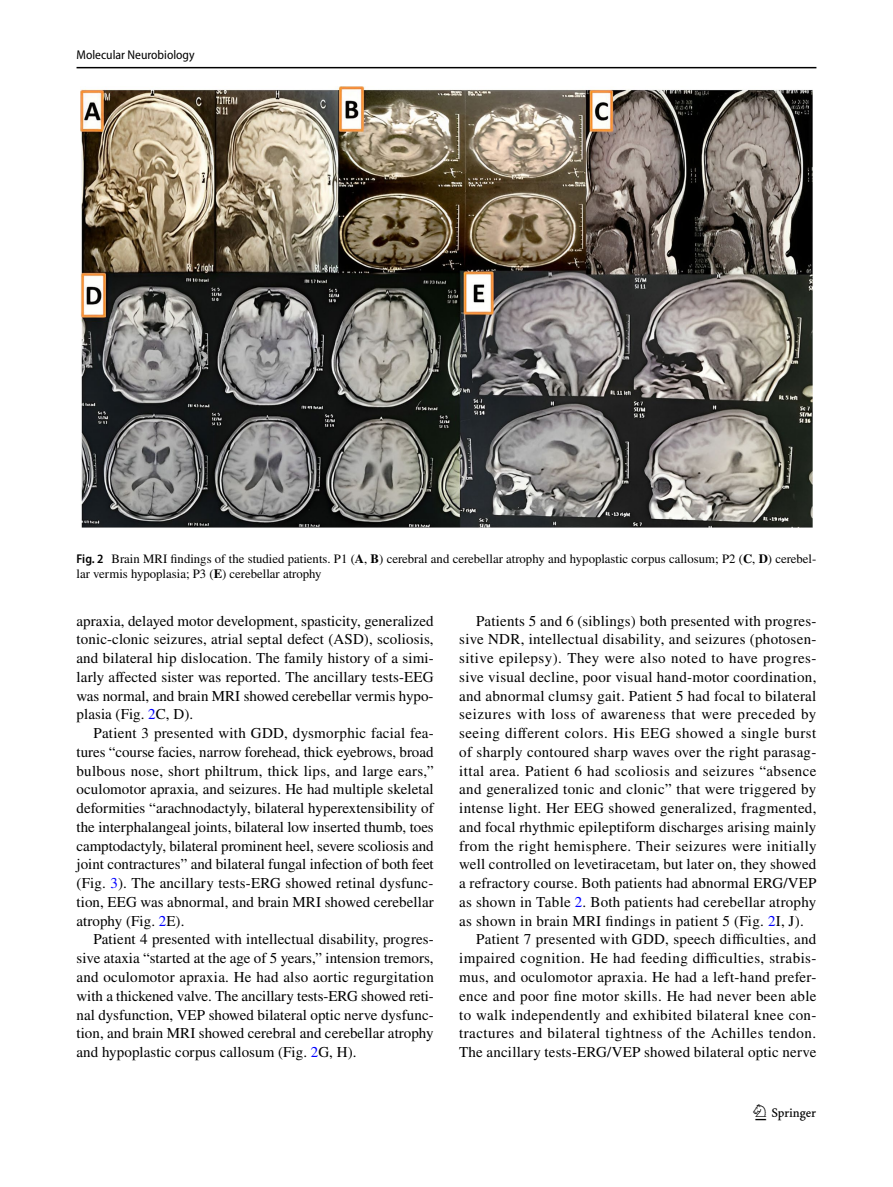
<style>
.page{position:relative;width:893px;height:1187px;background:#fff}
.page>*{position:absolute;margin:0;border:0;box-sizing:border-box;transform-origin:0 0}
.t1{font:22.5px "Springnew Regular 3";color:#000}
.t2{font:15px/18.8px "STIX";letter-spacing:.02em;color:#000;text-align:justify}
.t3{font:12.75px/15px "STIX";color:#000}
.t4{font:semi-condensed 12.75px "Myriad Pro";color:#000}
.s1{font-family:"Myriad Pro";font-weight:600;font-stretch:semi-condensed}
.s2{font-weight:700}
.s3{color:#00f}
</style>
<div class="page">
<hr style="left:77px;top:67px;width:739px;height:1px;background:#000">
<img style="left:81px;top:87px;width:731px;height:441px">
<p class="t4" style="left:77px;top:48px;width:120px">Molecular Neurobiology</p>
<p class="t3" style="left:77px;top:552px;width:741px"><span class="s1">Fig. 2</span> Brain MRI findings of the studied patients. P1 (<span class="s2">A</span>, <span class="s2">B</span>) cerebral and cerebellar atrophy and hypoplastic corpus callosum; P2 (<span class="s2">C</span>, <span class="s2">D</span>) cerebel&shy;lar vermis hypoplasia; P3 (<span class="s2">E</span>) cerebellar atrophy</p>
<p class="t2" style="left:77px;top:612px;width:359px">apraxia, delayed motor development, spasticity, generalized tonic-clonic seizures, atrial septal defect (ASD), scoliosis, and bilateral hip dislocation. The family history of a simi&shy;larly affected sister was reported. The ancillary tests-EEG was normal, and brain MRI showed cerebellar vermis hypo&shy;plasia (Fig. <span class="s3">2</span>C, D).</p>
<p class="t2" style="left:77px;top:724px;width:359px;text-indent:17px">Patient 3 presented with GDD, dysmorphic facial fea&shy;tures “course facies, narrow forehead, thick eyebrows, broad bulbous nose, short philtrum, thick lips, and large ears,” oculomotor apraxia, and seizures. He had multiple skeletal deformities “arachnodactyly, bilateral hyperextensibility of the interphalangeal joints, bilateral low inserted thumb, toes camptodactyly, bilateral prominent heel, severe scoliosis and joint contractures” and bilateral fungal infection of both feet (Fig. <span class="s3">3</span>). The ancillary tests-ERG showed retinal dysfunc&shy;tion, EEG was abnormal, and brain MRI showed cerebellar atrophy (Fig. <span class="s3">2</span>E).</p>
<p class="t2" style="left:77px;top:931px;width:359px;text-indent:17px">Patient 4 presented with intellectual disability, progres&shy;sive ataxia “started at the age of 5 years,” intension tremors, and oculomotor apraxia. He had also aortic regurgitation with a thickened valve. The ancillary tests-ERG showed reti&shy;nal dysfunction, VEP showed bilateral optic nerve dysfunc&shy;tion, and brain MRI showed cerebral and cerebellar atrophy and hypoplastic corpus callosum (Fig. <span class="s3">2</span>G, H).</p>
<p class="t2" style="left:476px;top:612px;width:342px">Patients 5 and 6 (siblings) both presented with progres-</p>
<p class="t2" style="left:459px;top:631px;width:359px">sive NDR, intellectual disability, and seizures (photosen-</p>
<p class="t2" style="left:459px;top:649px;width:359px">sitive epilepsy). They were also noted to have progres-</p>
<p class="t2" style="left:459px;top:668px;width:359px">sive visual decline, poor visual hand-motor coordination,</p>
<p class="t2" style="left:459px;top:687px;width:359px">and abnormal clumsy gait. Patient 5 had focal to bilateral</p>
<p class="t2" style="left:459px;top:706px;width:359px">seizures with loss of awareness that were preceded by</p>
<p class="t2" style="left:459px;top:724px;width:359px">seeing different colors. His EEG showed a single burst</p>
<p class="t2" style="left:459px;top:743px;width:359px">of sharply contoured sharp waves over the right parasag-</p>
<p class="t2" style="left:459px;top:762px;width:359px">ittal area. Patient 6 had scoliosis and seizures “absence</p>
<p class="t2" style="left:459px;top:781px;width:359px">and generalized tonic and clonic” that were triggered by</p>
<p class="t2" style="left:459px;top:799px;width:359px">intense light. Her EEG showed generalized, fragmented,</p>
<p class="t2" style="left:459px;top:818px;width:359px">and focal rhythmic epileptiform discharges arising mainly</p>
<p class="t2" style="left:459px;top:837px;width:359px">from the right hemisphere. Their seizures were initially</p>
<p class="t2" style="left:459px;top:856px;width:359px">well controlled on levetiracetam, but later on, they showed</p>
<p class="t2" style="left:459px;top:874px;width:359px">a refractory course. Both patients had abnormal ERG/VEP</p>
<p class="t2" style="left:459px;top:893px;width:359px">as shown in Table <span class="s3">2</span>. Both patients had cerebellar atrophy</p>
<p class="t2" style="left:459px;top:912px;width:346px">as shown in brain MRI findings in patient 5 (Fig. <span class="s3">2</span>I, J).</p>
<p class="t2" style="left:476px;top:931px;width:342px">Patient 7 presented with GDD, speech difficulties, and</p>
<p class="t2" style="left:459px;top:949px;width:359px">impaired cognition. He had feeding difficulties, strabis-</p>
<p class="t2" style="left:459px;top:968px;width:359px">mus, and oculomotor apraxia. He had a left-hand prefer-</p>
<p class="t2" style="left:459px;top:987px;width:359px">ence and poor fine motor skills. He had never been able</p>
<p class="t2" style="left:459px;top:1006px;width:359px">to walk independently and exhibited bilateral knee con-</p>
<p class="t2" style="left:459px;top:1024px;width:358px">tractures and bilateral tightness of the Achilles tendon.</p>
<p class="t2" style="left:459px;top:1043px;width:359px">The ancillary tests-ERG/VEP showed bilateral optic nerve</p>
<h1 class="t1" style="left:755px;top:1104px;width:62px">1 3</h1>
</div>
